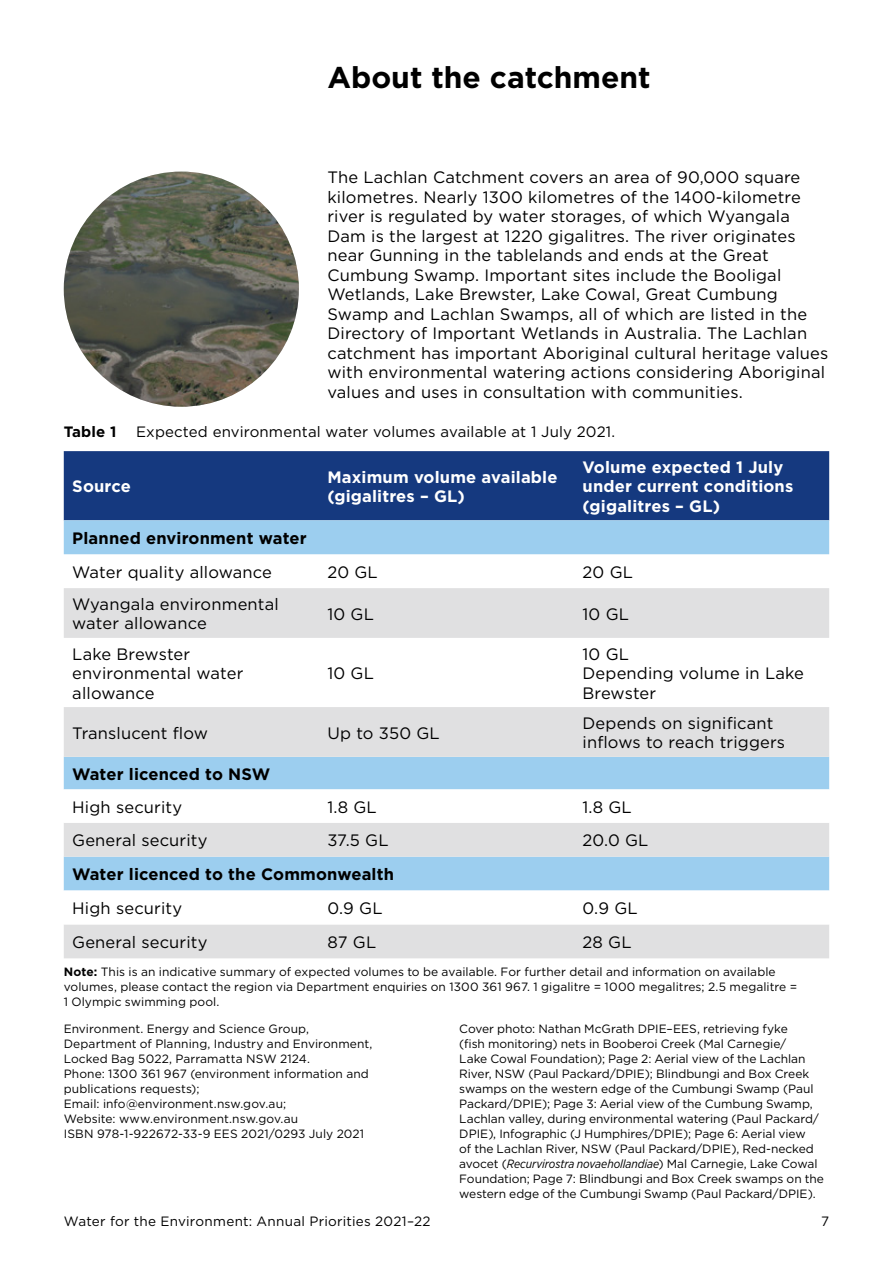
<style>
.page{position:relative;width:893px;height:1263px;background:#fff}
.page>*{position:absolute;margin:0;border:0;box-sizing:border-box;transform-origin:0 0}
._04_Heading_1{font:700 30px "Gotham";color:#000}
._08_Body_copy{font:16.5px/19.5px "Gotham";letter-spacing:.01em;color:#000}
._08_Body_copy-2{font:700 16.5px/19.5px "Gotham";letter-spacing:.01em;color:#fff}
._08_Body_copy-3{font:700 16.5px "Gotham";letter-spacing:.01em;color:#000}
.t1{font:15px "Gotham";letter-spacing:.01em;color:#000}
.t2{font:700 15px "Gotham";letter-spacing:.01em;color:#000}
.t3{font:13.5px "Gotham";letter-spacing:.02em;color:#000}
._14_Disclaimer{font:12px/15px "Gotham";color:#000}
.s1{font-weight:700}
.s2{font-family:"Gotham Narrow";font-style:italic}
</style>
<div class="page">
<div style="left:64px;top:451px;width:765px;height:69px;background:#15397f"></div>
<div style="left:64px;top:520px;width:765px;height:35px;background:#9cceef"></div>
<svg style="left:64px;top:588px;width:765px;height:370px;fill:#e0e0e1"></svg>
<svg style="left:64px;top:789px;width:765px;height:135px"></svg>
<img style="left:64px;top:172px;width:235px;height:235px;border-radius:118px">
<p class="_04_Heading_1" style="left:327px;top:57px;width:325px">About the catchment</p>
<p class="_08_Body_copy" style="left:327px;top:167px;width:502px">The Lachlan Catchment covers an area of 90,000 square kilometres. Nearly 1300 kilometres of the 1400-kilometre river is regulated by water storages, of which Wyangala Dam is the largest at 1220 gigalitres. The river originates near Gunning in the tablelands and ends at the Great Cumbung Swamp. Important sites include the Booligal Wetlands, Lake Brewster, Lake Cowal, Great Cumbung Swamp and Lachlan Swamps, all of which are listed in the Directory of Important Wetlands in Australia. The Lachlan catchment has important Aboriginal cultural heritage values with environmental watering actions considering Aboriginal values and uses in consultation with communities.</p>
<p class="t2" style="left:64px;top:421px;width:54px">Table 1</p>
<p class="t1" style="left:136px;top:422px;width:480px">Expected environmental water volumes available at 1 July 2021.</p>
<p class="_08_Body_copy-2" style="left:72px;top:477px;width:60px">Source</p>
<p class="_08_Body_copy-2" style="left:327px;top:467px;width:232px">Maximum volume available (gigalitres – GL)</p>
<p class="_08_Body_copy-2" style="left:583px;top:457px;width:212px">Volume expected 1 July under current conditions (gigalitres – GL)</p>
<p class="_08_Body_copy-3" style="left:72px;top:527px;width:236px">Planned environment water</p>
<p class="_08_Body_copy" style="left:72px;top:562px;width:201px">Water quality allowance</p>
<p class="_08_Body_copy" style="left:327px;top:562px;width:52px">20 GL</p>
<p class="_08_Body_copy" style="left:583px;top:562px;width:52px">20 GL</p>
<p class="_08_Body_copy" style="left:72px;top:594px;width:208px">Wyangala environmental water allowance</p>
<p class="_08_Body_copy" style="left:327px;top:604px;width:48px">10 GL</p>
<p class="_08_Body_copy" style="left:583px;top:604px;width:48px">10 GL</p>
<p class="_08_Body_copy" style="left:72px;top:644px;width:173px">Lake Brewster environmental water allowance</p>
<p class="_08_Body_copy" style="left:583px;top:644px;width:223px">10 GL<br>Depending volume in Lake<br>Brewster</p>
<p class="_08_Body_copy" style="left:327px;top:663px;width:48px">10 GL</p>
<p class="_08_Body_copy" style="left:72px;top:723px;width:137px">Translucent flow</p>
<p class="_08_Body_copy" style="left:327px;top:723px;width:114px">Up to 350 GL</p>
<p class="_08_Body_copy" style="left:583px;top:713px;width:204px">Depends on significant inflows to reach triggers</p>
<p class="_08_Body_copy-3" style="left:72px;top:763px;width:200px">Water licenced to NSW</p>
<p class="_08_Body_copy" style="left:72px;top:797px;width:111px">High security</p>
<p class="_08_Body_copy" style="left:327px;top:797px;width:51px">1.8 GL</p>
<p class="_08_Body_copy" style="left:583px;top:797px;width:51px">1.8 GL</p>
<p class="_08_Body_copy" style="left:72px;top:830px;width:137px">General security</p>
<p class="_08_Body_copy" style="left:327px;top:830px;width:63px">37.5 GL</p>
<p class="_08_Body_copy" style="left:583px;top:830px;width:67px">20.0 GL</p>
<p class="_08_Body_copy-3" style="left:72px;top:863px;width:323px">Water licenced to the Commonwealth</p>
<p class="_08_Body_copy" style="left:72px;top:898px;width:111px">High security</p>
<p class="_08_Body_copy" style="left:327px;top:898px;width:57px">0.9 GL</p>
<p class="_08_Body_copy" style="left:583px;top:898px;width:57px">0.9 GL</p>
<p class="_08_Body_copy" style="left:72px;top:932px;width:137px">General security</p>
<p class="_08_Body_copy" style="left:327px;top:932px;width:50px">87 GL</p>
<p class="_08_Body_copy" style="left:583px;top:932px;width:51px">28 GL</p>
<p class="_14_Disclaimer" style="left:64px;top:964px;width:735px"><span class="s1">Note:</span> This is an indicative summary of expected volumes to be available. For further detail and information on available volumes, please contact the region via Department enquiries on 1300 361 967. 1 gigalitre = 1000 megalitres; 2.5 megalitre =<br>1 Olympic swimming pool.</p>
<p class="_14_Disclaimer" style="left:64px;top:1021px;width:310px">Environment. Energy and Science Group, Department of Planning, Industry and Environment, Locked Bag 5022, Parramatta NSW 2124.<br>Phone: 1300 361 967 (environment information and publications requests);<br>Email: info@environment.nsw.gov.au;<br>Website: www.environment.nsw.gov.au<br>ISBN 978-1-922672-33-9 EES 2021/0293 July 2021</p>
<p class="_14_Disclaimer" style="left:459px;top:1021px;width:366px">Cover photo: Nathan McGrath DPIE–EES, retrieving fyke<br>(fish monitoring) nets in Booberoi Creek (Mal Carnegie/<br>Lake Cowal Foundation); Page 2: Aerial view of the Lachlan River, NSW (Paul Packard/DPIE); Blindbungi and Box Creek swamps on the western edge of the Cumbungi Swamp (Paul Packard/DPIE); Page 3: Aerial view of the Cumbung Swamp, Lachlan valley, during environmental watering (Paul Packard/ DPIE), Infographic (J Humphires/DPIE); Page 6: Aerial view<br>of the Lachlan River, NSW (Paul Packard/DPIE), Red-necked avocet (<span class="s2">Recurvirostra novaehollandiae</span>) Mal Carnegie, Lake Cowal Foundation; Page 7: Blindbungi and Box Creek swamps on the western edge of the Cumbungi Swamp (Paul Packard/DPIE).</p>
<p class="t3" style="left:64px;top:1212px;width:368px">Water for the Environment: Annual Priorities 2021–22</p>
<p class="t3" style="left:821px;top:1212px;width:10px">7</p>
</div>
